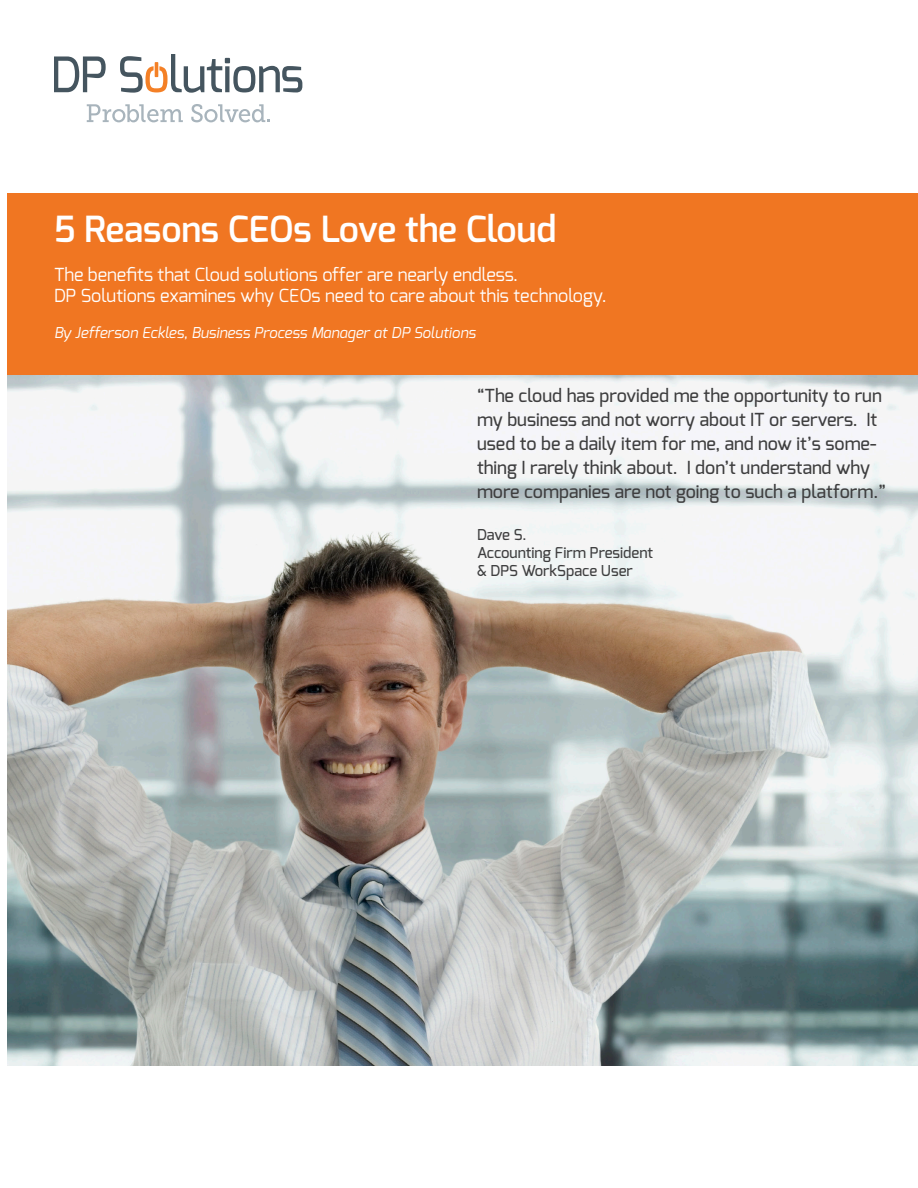
<style>
.page{position:relative;width:918px;height:1188px;background:#fff}
.page>*{position:absolute;margin:0;border:0;box-sizing:border-box;transform-origin:0 0}
.t1{font:600 36px "Exo";color:#fff}
.t2{font:500 18px/24px "Exo";color:#3e3e3f}
.t3{font:18px "Exo";color:#fff}
.t4{font:italic 15px "Exo";color:#fff}
.t5{font:500 15px "Exo";color:#3e3e3f}
</style>
<div class="page">
<img style="left:7px;top:375px;width:911px;height:691px">
<svg style="left:87px;top:104px;width:96px;height:18px"></svg>
<svg style="left:191px;top:104px;width:79px;height:18px"></svg>
<svg style="left:54px;top:56px;width:52px;height:36px"></svg>
<svg style="left:120px;top:54px;width:182px;height:39px"></svg>
<div style="left:7px;top:194px;width:911px;height:181px;background:#f07622"></div>
<p class="t1" style="left:54px;top:206px;width:504px">5 Reasons CEOs Love the Cloud</p>
<p class="t3" style="left:54px;top:263px;width:466px">The benefits that Cloud solutions offer are nearly endless.</p>
<p class="t3" style="left:54px;top:284px;width:554px">DP Solutions examines why CEOs need to care about this technology.</p>
<p class="t4" style="left:54px;top:323px;width:423px">By Jefferson Eckles, Business Process Manager at DP Solutions</p>
<p class="t2" style="left:477px;top:383px;width:410px">“The cloud has provided me the opportunity to run my business and not worry about IT or servers. It used to be a daily item for me, and now it’s some&shy;thing I rarely think about. I don’t understand why more companies are not going to such a platform.”</p>
<p class="t5" style="left:477px;top:525px;width:51px">Dave S.</p>
<p class="t5" style="left:477px;top:543px;width:178px">Accounting Firm President</p>
<p class="t5" style="left:477px;top:561px;width:157px">&amp; DPS WorkSpace User</p>
</div>
